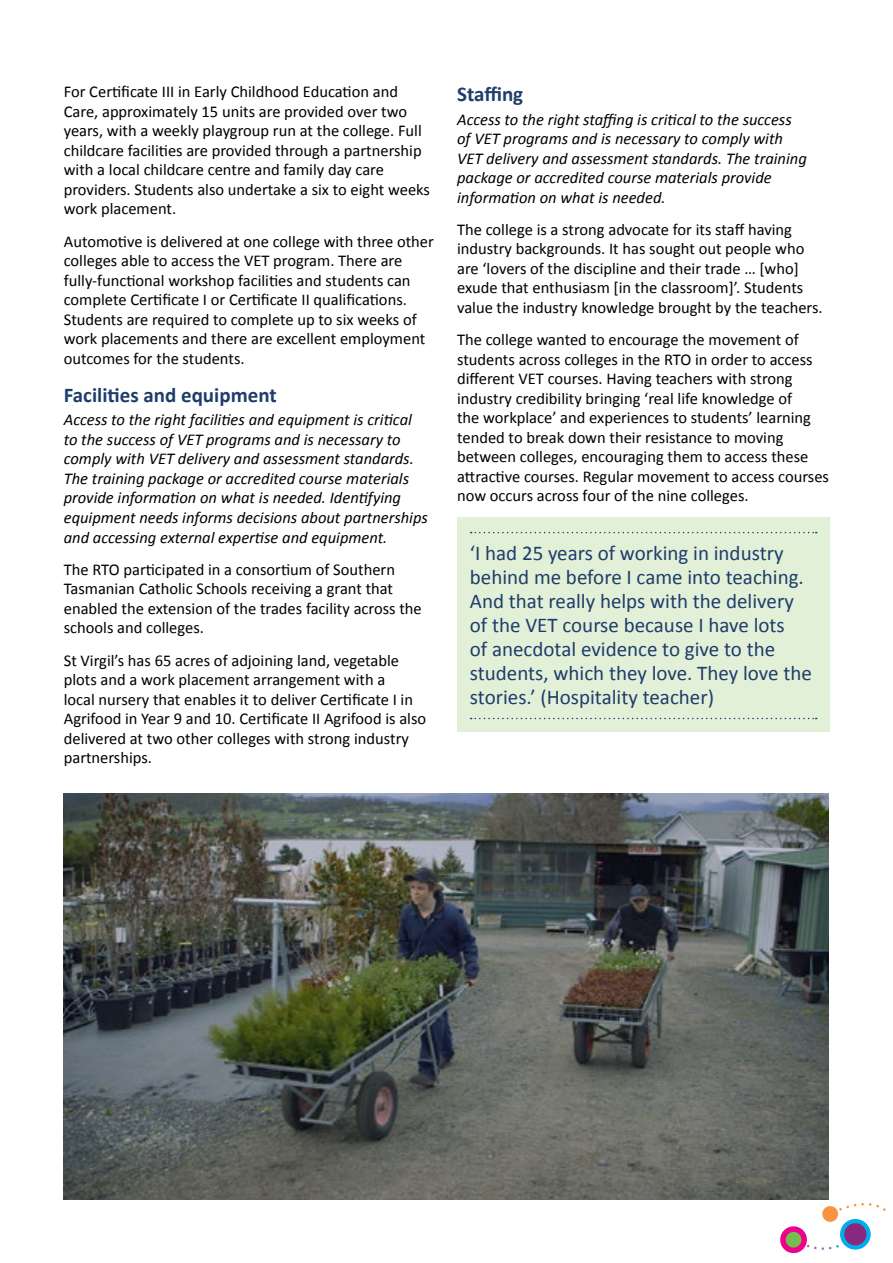
<style>
.page{position:relative;width:893px;height:1263px;background:#fff}
.page>*{position:absolute;margin:0;border:0;box-sizing:border-box;transform-origin:0 0}
.t1{font:21px/24px "Calibri";color:#1e3d6b}
.Heading_3{font:700 21px "Calibri";color:#1e3d6b}
.Body{font:16.5px/19.5px "Calibri";color:#000}
.Explanatory_text__af{font:italic 16.5px/19.5px "Calibri";color:#000}
</style>
<div class="page">
<svg style="left:780px;top:1226px;width:27px;height:27px"></svg>
<div style="left:786px;top:1232px;width:15px;height:15px;background:#75be4e;border-radius:50%"></div>
<svg style="left:807px;top:1245px;width:32px;height:5px"></svg>
<svg style="left:839px;top:1203px;width:47px;height:8px"></svg>
<div style="left:822px;top:1206px;width:16px;height:16px;background:#f7943e;border-radius:50%"></div>
<svg style="left:840px;top:1219px;width:31px;height:30px"></svg>
<div style="left:844px;top:1223px;width:22px;height:22px;background:#89297d;border-radius:50%"></div>
<div style="left:457px;top:518px;width:372px;height:214px;background:#e3f0d8"></div>
<svg style="left:471px;top:532px;width:346px;height:1px"></svg>
<svg style="left:471px;top:718px;width:346px;height:1px"></svg>
<img style="left:64px;top:794px;width:765px;height:405px">
<p class="Body" style="left:64px;top:82px;width:368px">For Certificate III in Early Childhood Education and Care, approximately 15 units are provided over two years, with a weekly playgroup run at the college. Full childcare facilities are provided through a partnership with a local childcare centre and family day care providers. Students also undertake a six to eight weeks work placement.</p>
<p class="Body" style="left:64px;top:232px;width:372px">Automotive is delivered at one college with three other colleges able to access the VET program. There are fully-functional workshop facilities and students can complete Certificate I or Certificate II qualifications.<br>Students are required to complete up to six weeks of work placements and there are excellent employment outcomes for the students.</p>
<p class="Heading_3" style="left:64px;top:381px;width:214px">Facilities and equipment</p>
<p class="Explanatory_text__af" style="left:64px;top:410px;width:366px">Access to the right facilities and equipment is critical to the success of VET programs and is necessary to comply with VET delivery and assessment standards.<br>The training package or accredited course materials provide information on what is needed. Identifying equipment needs informs decisions about partnerships and accessing external expertise and equipment.</p>
<p class="Body" style="left:64px;top:560px;width:359px">The RTO participated in a consortium of Southern Tasmanian Catholic Schools receiving a grant that enabled the extension of the trades facility across the schools and colleges.</p>
<p class="Body" style="left:64px;top:650px;width:364px">St Virgil’s has 65 acres of adjoining land, vegetable plots and a work placement arrangement with a<br>local nursery that enables it to deliver Certificate I in Agrifood in Year 9 and 10. Certificate II Agrifood is also delivered at two other colleges with strong industry partnerships.</p>
<p class="Heading_3" style="left:457px;top:80px;width:68px">Staffing</p>
<p class="Explanatory_text__af" style="left:457px;top:109px;width:351px">Access to the right staffing is critical to the success of VET programs and is necessary to comply with VET delivery and assessment standards. The training package or accredited course materials provide information on what is needed.</p>
<p class="Body" style="left:457px;top:220px;width:367px">The college is a strong advocate for its staff having industry backgrounds. It has sought out people who are ‘lovers of the discipline and their trade … [who] exude that enthusiasm [in the classroom]’. Students value the industry knowledge brought by the teachers.</p>
<p class="Body" style="left:457px;top:330px;width:373px">The college wanted to encourage the movement of students across colleges in the RTO in order to access different VET courses. Having teachers with strong industry credibility bringing ‘real life knowledge of<br>the workplace’ and experiences to students’ learning tended to break down their resistance to moving between colleges, encouraging them to access these attractive courses. Regular movement to access courses now occurs across four of the nine colleges.</p>
<p class="t1" style="left:470px;top:541px;width:343px">‘I had 25 years of working in industry behind me before I came into teaching.<br>And that really helps with the delivery of the VET course because I have lots<br>of anecdotal evidence to give to the students, which they love. They love the stories.’ (Hospitality teacher)</p>
</div>
